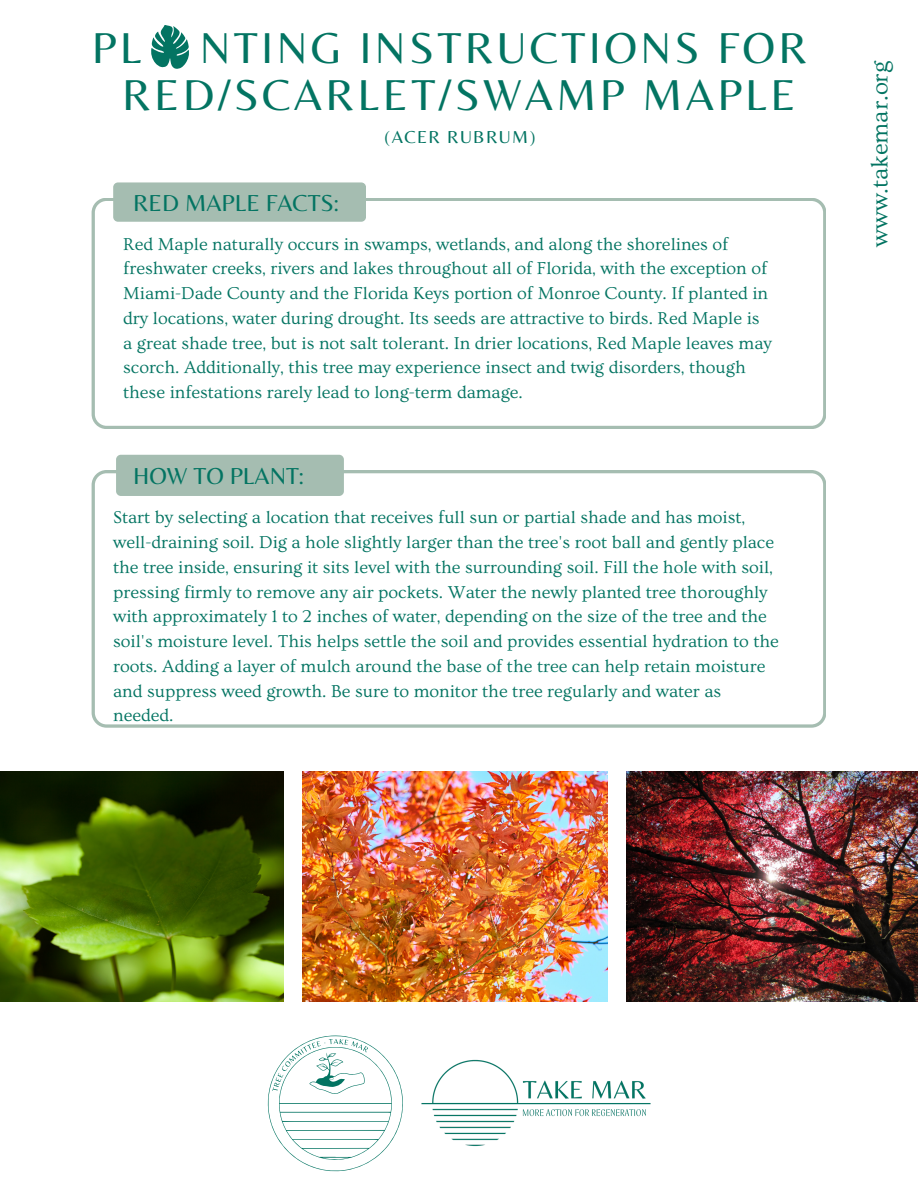
<style>
.page{position:relative;width:918px;height:1188px;background:#fff}
.page>*{position:absolute;margin:0;border:0;box-sizing:border-box;transform-origin:0 0}
.t1{font:45px "Belleza";letter-spacing:.075em;color:#037462}
.t2{font:24px "Belleza";color:#037462}
.t3{font:24px "Ovo";color:#037462}
.t4{font:18px/24.8px "Ovo";color:#037462}
.t5{font:18px "Belleza";letter-spacing:.075em;color:#037462}
</style>
<div class="page">
<svg style="left:151px;top:25px;width:38px;height:44px"></svg>
<svg style="left:267px;top:1036px;width:136px;height:135px"></svg>
<img style="left:421px;top:1059px;width:230px;height:88px">
<img style="left:0;top:772px;width:284px;height:229px">
<img style="left:302px;top:772px;width:305px;height:229px">
<div style="left:113px;top:182px;width:253px;height:40px;background:#a5bdb1;border-radius:5px"></div>
<svg style="left:92px;top:198px;width:734px;height:231px"></svg>
<div style="left:116px;top:455px;width:228px;height:41px;background:#a5bdb1;border-radius:5px"></div>
<svg style="left:92px;top:470px;width:734px;height:257px"></svg>
<img style="left:627px;top:772px;width:291px;height:229px">
<h1 class="t1" style="left:92px;top:21px;width:51px">PL</h1>
<h1 class="t1" style="left:200px;top:21px;width:609px">NTING INSTRUCTIONS FOR</h1>
<p class="t1" style="left:122px;top:68px;width:675px">RED/SCARLET/SWAMP MAPLE</p>
<p class="t5" style="left:384px;top:127px;width:152px">(ACER RUBRUM)</p>
<p class="t2" style="left:133px;top:188px;width:207px">RED MAPLE FACTS:</p>
<p class="t4" style="left:123px;top:232px;width:607px">Red Maple naturally occurs in swamps, wetlands, and along the shorelines of</p>
<p class="t4" style="left:123px;top:257px;width:645px">freshwater creeks, rivers and lakes throughout all of Florida, with the exception of</p>
<p class="t4" style="left:123px;top:281px;width:646px">Miami-Dade County and the Florida Keys portion of Monroe County. If planted in</p>
<p class="t4" style="left:123px;top:306px;width:638px">dry locations, water during drought. Its seeds are attractive to birds. Red Maple is</p>
<h3 class="t4" style="left:123px;top:331px;width:650px">a great shade tree, but is not salt tolerant. In drier locations, Red Maple leaves may</h3>
<h2 class="t4" style="left:123px;top:356px;width:624px">scorch. Additionally, this tree may experience insect and twig disorders, though</h2>
<p class="t4" style="left:123px;top:380px;width:401px">these infestations rarely lead to long-term damage.</p>
<p class="t2" style="left:133px;top:462px;width:172px">HOW TO PLANT:</p>
<p class="t4" style="left:113px;top:506px;width:667px">Start by selecting a location that receives full sun or partial shade and has moist, well-draining soil. Dig a hole slightly larger than the tree's root ball and gently place the tree inside, ensuring it sits level with the surrounding soil. Fill the hole with soil, pressing firmly to remove any air pockets. Water the newly planted tree thoroughly with approximately 1 to 2 inches of water, depending on the size of the tree and the soil's moisture level. This helps settle the soil and provides essential hydration to the roots. Adding a layer of mulch around the base of the tree can help retain moisture and suppress weed growth. Be sure to monitor the tree regularly and water as needed.</p>
<p class="t3" style="left:867px;top:247px;width:187px;rotate:-90deg">www.takemar.org</p>
</div>
